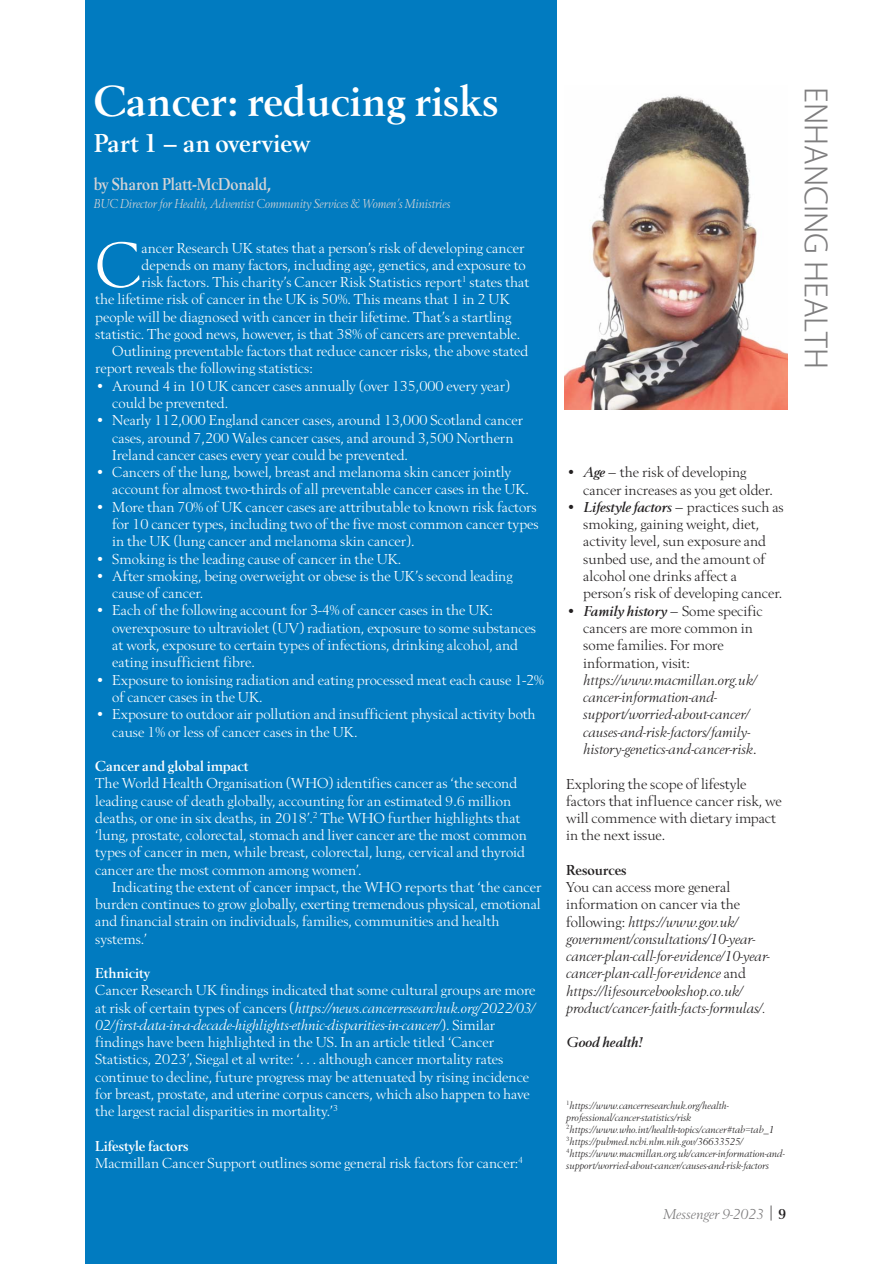
<style>
.page{position:relative;width:894px;height:1264px;background:#fff}
.page>*{position:absolute;margin:0;border:0;box-sizing:border-box;transform-origin:0 0}
.t1{font:66.75px "Berling T";color:#fff}
.t2{font:700 45px "Berling T";color:#fff}
.t3{font:30px "Koz Go Pr 6 N Light Proportional";color:#7e7d7e}
.t4{font:700 27px "Berling T";letter-spacing:-.005em;color:#fff}
.t5{font:700 18px "Berling T";letter-spacing:-.005em;color:#d6d4d5;scale:.9 1}
.t6{font:15px/17.2px "Berling T";letter-spacing:-.005em;color:#fff}
.t7{font:15px/17.2px "Berling T";letter-spacing:-.005em;color:#232021}
.t8{font:italic 15px/17.2px "Berling T";letter-spacing:-.005em;color:#232021}
.t9{font:700 15px "Berling T";letter-spacing:-.005em;color:#fff}
.t10{font:italic 15px "Berling T";color:#7e7d7e}
.t11{font:italic 700 15px "Berling T";color:#232021}
.t12{font:700 15px "Berling T";color:#232021}
.t13{font:italic 13.5px "Berling T";letter-spacing:-.005em;color:#d6d4d5;scale:.9 1}
.t14{font:italic 10.5px/12px "Berling T";letter-spacing:-.005em;color:#232021}
.s1{font-style:italic}
.s2{font-weight:700}
.s3{font-weight:700;font-style:italic}
.s4{font-style:normal}
.s5{font-family:"Swiss 721 BT";font-weight:300;font-style:normal;font-stretch:condensed;color:#232021}
.s6{font-weight:700;font-style:normal;color:#232021}
</style>
<div class="page">
<div style="left:85px;top:0;width:471px;height:1263px;background:#017bc0"></div>
<img style="left:564px;top:95px;width:223px;height:314px">
<h2 class="t2" style="left:94px;top:84px;width:406px">Cancer: reducing risks</h2>
<h3 class="t4" style="left:94px;top:133px;width:218px">Part 1 – an overview</h3>
<p class="t5" style="left:94px;top:177px;width:198px">by Sharon Platt-McDonald,</p>
<p class="t13" style="left:94px;top:198px;width:397px">BUC Director for Health, Adventist Community Services &amp; Women’s Ministries</p>
<h1 class="t1" style="left:95px;top:238px;width:48px">C</h1>
<p class="t6" style="left:141px;top:240px;width:384px">ancer Research UK states that a person’s risk of developing cancer</p>
<p class="t6" style="left:141px;top:257px;width:385px">depends on many factors, including age, genetics, and exposure to</p>
<p class="t6" style="left:141px;top:274px;width:389px">risk factors. This charity’s Cancer Risk Statistics report<sup>1</sup> states that</p>
<p class="t6" style="left:95px;top:292px;width:416px">the lifetime risk of cancer in the UK is 50%. This means that 1 in 2 UK</p>
<p class="t6" style="left:95px;top:309px;width:417px">people will be diagnosed with cancer in their lifetime. That’s a startling</p>
<p class="t6" style="left:95px;top:326px;width:426px">statistic. The good news, however, is that 38% of cancers are preventable.</p>
<p class="t6" style="left:112px;top:343px;width:417px">Outlining preventable factors that reduce cancer risks, the above stated</p>
<p class="t6" style="left:95px;top:361px;width:219px">report reveals the following statistics:</p>
<p class="t6" style="left:112px;top:378px;width:399px;text-indent:-17px">• Around 4 in 10 UK cancer cases annually (over 135,000 every year) could be prevented.</p>
<p class="t6" style="left:112px;top:412px;width:412px;text-indent:-17px">• Nearly 112,000 England cancer cases, around 13,000 Scotland cancer cases, around 7,200 Wales cancer cases, and around 3,500 Northern<br>Ireland cancer cases every year could be prevented.</p>
<p class="t6" style="left:112px;top:464px;width:418px;text-indent:-17px">• Cancers of the lung, bowel, breast and melanoma skin cancer jointly account for almost two-thirds of all preventable cancer cases in the UK.</p>
<p class="t6" style="left:112px;top:499px;width:427px;text-indent:-17px">• More than 70% of UK cancer cases are attributable to known risk factors for 10 cancer types, including two of the five most common cancer types in the UK (lung cancer and melanoma skin cancer).</p>
<p class="t6" style="left:95px;top:551px;width:307px">• Smoking is the leading cause of cancer in the UK.</p>
<p class="t6" style="left:112px;top:568px;width:402px;text-indent:-17px">• After smoking, being overweight or obese is the UK’s second leading cause of cancer.</p>
<p class="t6" style="left:112px;top:603px;width:425px;text-indent:-17px">• Each of the following account for 3-4% of cancer cases in the UK: overexposure to ultraviolet (UV) radiation, exposure to some substances at work, exposure to certain types of infections, drinking alcohol, and eating insufficient fibre.</p>
<p class="t6" style="left:112px;top:672px;width:433px;text-indent:-17px">• Exposure to ionising radiation and eating processed meat each cause 1-2% of cancer cases in the UK.</p>
<p class="t6" style="left:112px;top:706px;width:425px;text-indent:-17px">• Exposure to outdoor air pollution and insufficient physical activity both cause 1% or less of cancer cases in the UK.</p>
<p class="t9" style="left:95px;top:760px;width:155px">Cancer and global impact</p>
<p class="t6" style="left:95px;top:775px;width:433px">The World Health Organisation (WHO) identifies cancer as ‘the second leading cause of death globally, accounting for an estimated 9.6 million deaths, or one in six deaths, in 2018’.<sup>2</sup> The WHO further highlights that ‘lung, prostate, colorectal, stomach and liver cancer are the most common types of cancer in men, while breast, colorectal, lung, cervical and thyroid cancer are the most common among women’.</p>
<p class="t6" style="left:95px;top:879px;width:447px;text-indent:17px">Indicating the extent of cancer impact, the WHO reports that ‘the cancer burden continues to grow globally, exerting tremendous physical, emotional and financial strain on individuals, families, communities and health systems.’</p>
<p class="t9" style="left:95px;top:967px;width:57px">Ethnicity</p>
<p class="t6" style="left:95px;top:982px;width:441px">Cancer Research UK findings indicated that some cultural groups are more at risk of certain types of cancers (<span class="s1">https://news.cancerresearchuk.org/2022/03/ 02/first-data-in-a-decade-highlights-ethnic-disparities-in-cancer/</span>). Similar findings have been highlighted in the US. In an article titled ‘Cancer Statistics, 2023’, Siegal et al write: ‘. . . although cancer mortality rates continue to decline, future progress may be attenuated by rising incidence for breast, prostate, and uterine corpus cancers, which also happen to have the largest racial disparities in mortality.’<sup>3</sup></p>
<p class="t6" style="left:95px;top:1138px;width:429px"><span class="s2">Lifestyle factors<br></span>Macmillan Cancer Support outlines some general risk factors for cancer:<sup>4</sup></p>
<h3 class="t3" style="left:827px;top:87px;width:283px;rotate:90deg">ENHANCING HEALTH</h3>
<p class="t7" style="left:583px;top:464px;width:191px;text-indent:-17px">• <span class="s3">Age</span> – the risk of developing cancer increases as you get older.</p>
<p class="t7" style="left:583px;top:499px;width:202px;text-indent:-17px">• <span class="s3">Lifestyle factors</span> – practices such as smoking, gaining weight, diet, activity level, sun exposure and sunbed use, and the amount of alcohol one drinks affect a person’s risk of developing cancer.</p>
<p class="t7" style="left:583px;top:603px;width:181px;text-indent:-17px">• <span class="s3">Family history</span> – Some specific cancers are more common in some families. For more information, visit:</p>
<p class="t8" style="left:583px;top:672px;width:175px">https://www.macmillan.org.uk/ cancer-information-and&shy;support/worried-about-cancer/ causes-and-risk-factors/family&shy;history-genetics-and-cancer-risk<span class="s4">.</span></p>
<p class="t7" style="left:566px;top:776px;width:217px">Exploring the scope of lifestyle factors that influence cancer risk, we will commence with dietary impact in the next issue.</p>
<p class="t12" style="left:566px;top:864px;width:62px">Resources</p>
<p class="t8" style="left:566px;top:879px;width:205px"><span class="s4">You can access more general information on cancer via the following:</span> https://www.gov.uk/ government/consultations/10-year&shy;cancer-plan-call-for-evidence/10-year&shy;cancer-plan-call-for-evidence <span class="s4">and </span>https://lifesourcebookshop.co.uk/ product/cancer-faith-facts-formulas/.</p>
<p class="t11" style="left:566px;top:1036px;width:77px">Good health!</p>
<p class="t14" style="left:566px;top:1100px;width:220px"><sup>1</sup>https://www.cancerresearchuk.org/health&shy;professional/cancer-statistics/risk <sup>2</sup>https://www.who.int/health-topics/cancer#tab=tab_1<br><sup>3</sup>https://pubmed.ncbi.nlm.nih.gov/36633525/ <sup>4</sup>https://www.macmillan.org.uk/cancer-information-and&shy;support/worried-about-cancer/causes-and-risk-factors</p>
<p class="t10" style="left:662px;top:1207px;width:124px">Messenger 9-2023 <span class="s5">|</span> <span class="s6">9</span></p>
</div>
